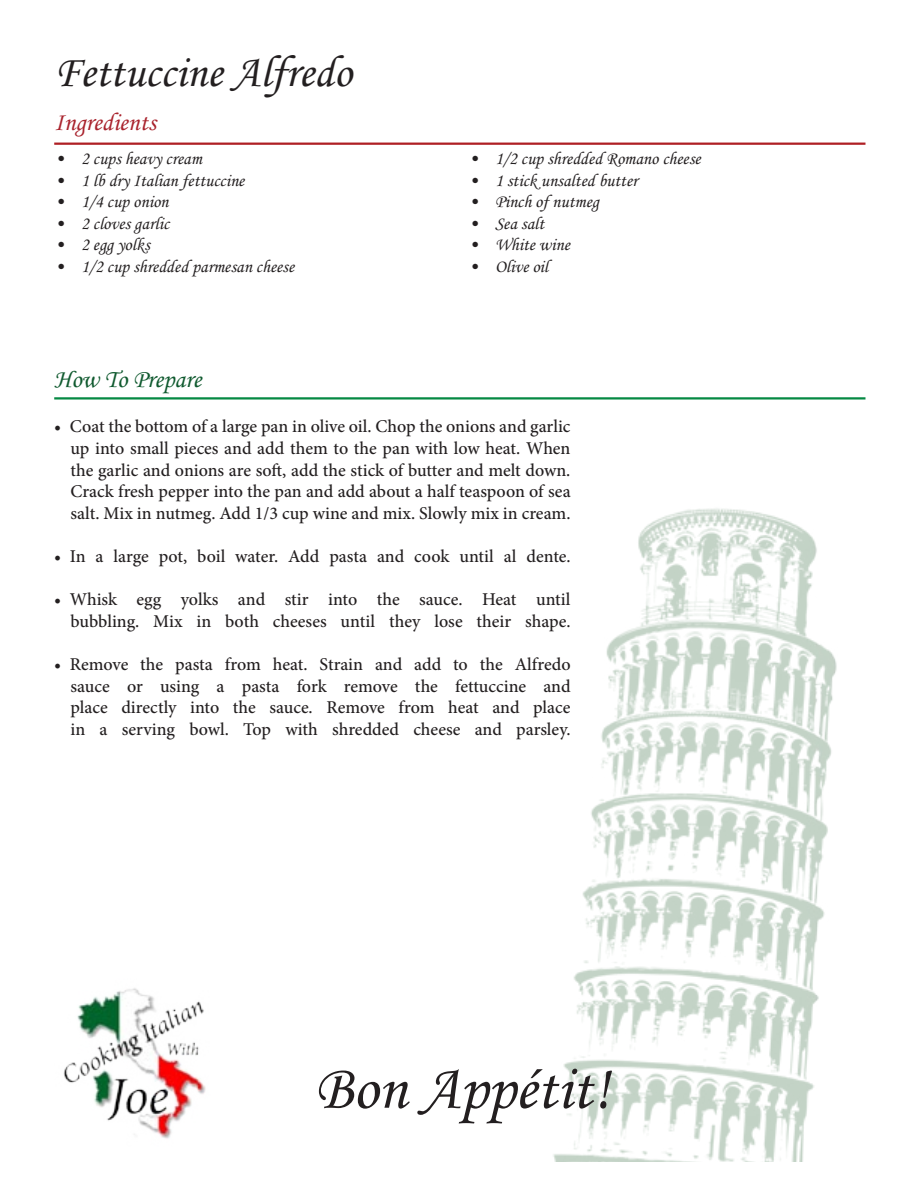
<style>
.page{position:relative;width:918px;height:1188px;background:#fff}
.page>*{position:absolute;margin:0;border:0;box-sizing:border-box;transform-origin:0 0}
.t1{font:700 63px "Monotype Corsiva";color:#231f20}
.t2{font:700 45px "Monotype Corsiva";color:#231f20}
.t3{font:700 25.5px "Monotype Corsiva";color:#105a2f}
.t4{font:700 25.5px "Monotype Corsiva";color:#a9232d}
.t5{font:500 18px/21.6px "Minion Pro";color:#231f20;text-align:justify}
.t6{font:700 18px "Monotype Corsiva";color:#231f20}
</style>
<div class="page">
<img style="left:553px;top:397px;width:313px;height:764px">
<hr style="left:54px;top:397px;width:811px;height:3px;background:#058943">
<hr style="left:54px;top:143px;width:811px;height:2px;background:#af1f24">
<img style="left:63px;top:988px;width:143px;height:151px">
<p class="t2" style="left:54px;top:41px;width:299px">Fettuccine Alfredo</p>
<p class="t4" style="left:54px;top:104px;width:103px">Ingredients</p>
<p class="t6" style="left:54px;top:146px;width:149px">• 2 cups heavy cream</p>
<p class="t6" style="left:54px;top:168px;width:192px">• 1 lb dry Italian fettuccine</p>
<p class="t6" style="left:54px;top:189px;width:116px">• 1/4 cup onion</p>
<p class="t6" style="left:54px;top:211px;width:117px">• 2 cloves garlic</p>
<p class="t6" style="left:54px;top:233px;width:97px">• 2 egg yolks</p>
<p class="t6" style="left:54px;top:254px;width:242px">• 1/2 cup shredded parmesan cheese</p>
<p class="t3" style="left:54px;top:362px;width:149px">How To Prepare</p>
<p class="t6" style="left:468px;top:146px;width:234px">• 1/2 cup shredded Romano cheese</p>
<p class="t6" style="left:468px;top:168px;width:171px">• 1 stick unsalted butter</p>
<p class="t6" style="left:468px;top:189px;width:133px">• Pinch of nutmeg</p>
<p class="t6" style="left:468px;top:211px;width:78px">• Sea salt</p>
<p class="t6" style="left:468px;top:233px;width:103px">• White wine</p>
<p class="t6" style="left:468px;top:254px;width:82px">• Olive oil</p>
<p class="t5" style="left:70px;top:416px;width:502px;text-indent:-16px">• Coat the bottom of a large pan in olive oil. Chop the onions and garlic up into small pieces and add them to the pan with low heat. When the garlic and onions are soft, add the stick of butter and melt down.<br>Crack fresh pepper into the pan and add about a half teaspoon of sea salt. Mix in nutmeg. Add 1/3 cup wine and mix. Slowly mix in cream.</p>
<p class="t5" style="left:54px;top:546px;width:518px">• In a large pot, boil water. Add pasta and cook until al dente.</p>
<p class="t5" style="left:54px;top:589px;width:518px;text-align:right">• Whisk egg yolks and stir into the sauce. Heat until bubbling. Mix in both cheeses until they lose their shape.</p>
<p class="t5" style="left:70px;top:654px;width:502px;text-indent:-16px">• Remove the pasta from heat. Strain and add to the Alfredo sauce or using a pasta fork remove the fettuccine and place directly into the sauce. Remove from heat and place in a serving bowl. Top with shredded cheese and parsley.</p>
<p class="t1" style="left:315px;top:1045px;width:296px">Bon Appétit!</p>
</div>
